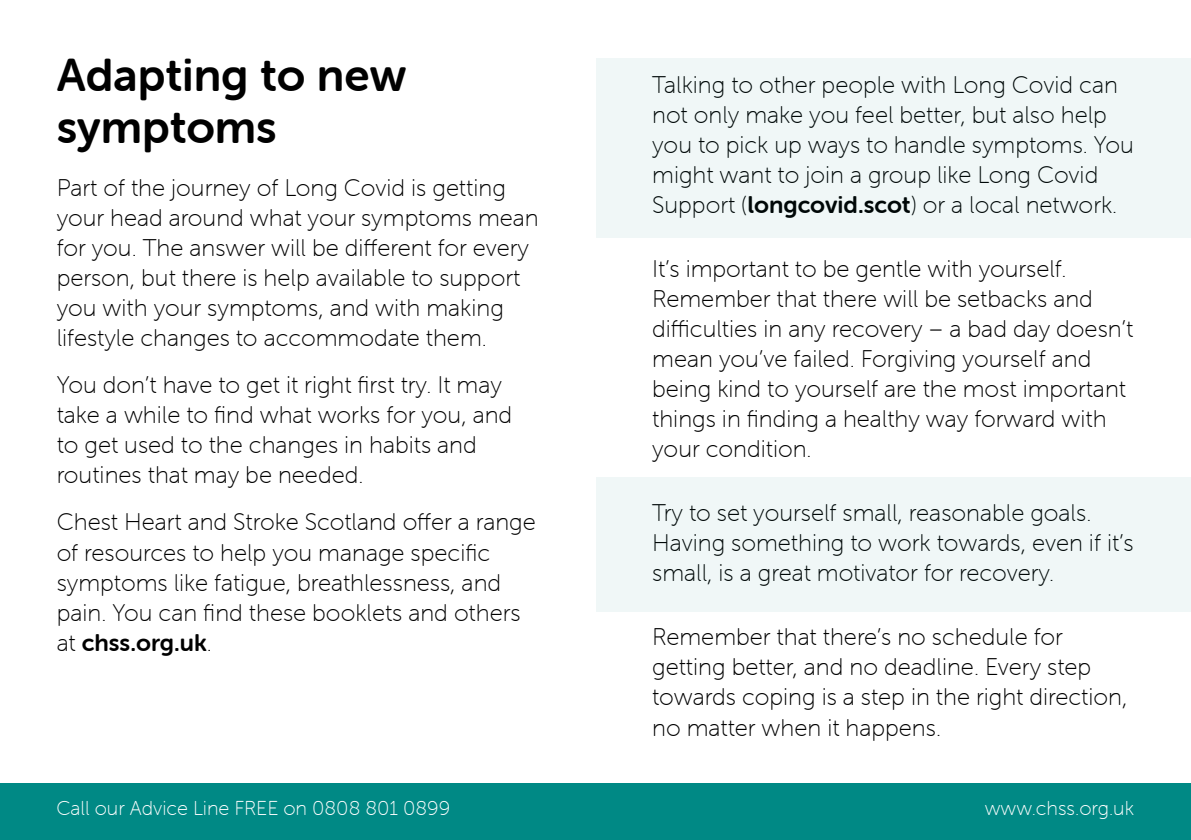
<style>
.page{position:relative;width:1191px;height:840px;background:#fff}
.page>*{position:absolute;margin:0;border:0;box-sizing:border-box;transform-origin:0 0}
.t1{font:46px/52px "Museo Sans Rounded 700";color:#000}
.t2{font:24px/30px "Museo Sans Rounded 100";color:#000}
.t3{font:24px "Museo Sans Rounded 700";color:#000}
.t4{font:20px "Museo Sans Rounded 100";color:#fff}
.s1{font-family:"Museo Sans Rounded 100"}
.s2{font-family:"Museo Sans Rounded 700"}
</style>
<div class="page">
<div style="left:578px;top:782px;width:613px;height:57px;background:#008985"></div>
<div style="left:0;top:782px;width:612px;height:57px;background:#008985"></div>
<div style="left:596px;top:58px;width:595px;height:179px;background:#f0f7f7"></div>
<div style="left:596px;top:477px;width:595px;height:134px;background:#f0f7f7"></div>
<h1 class="t1" style="left:57px;top:49px;width:351px">Adapting to new symptoms</h1>
<p class="t2" style="left:57px;top:173px;width:483px">Part of the journey of Long Covid is getting your head around what your symptoms mean for you. The answer will be different for every person, but there is help available to support you with your symptoms, and with making lifestyle changes to accommodate them.</p>
<p class="t2" style="left:57px;top:370px;width:457px">You don’t have to get it right first try. It may take a while to find what works for you, and to get used to the changes in habits and routines that may be needed.</p>
<p class="t2" style="left:57px;top:507px;width:481px">Chest Heart and Stroke Scotland offer a range of resources to help you manage specific symptoms like fatigue, breathlessness, and pain. You can find these booklets and others</p>
<p class="t3" style="left:57px;top:628px;width:157px"><span class="s1">at</span> chss.org.uk<span class="s1">.</span></p>
<p class="t2" style="left:652px;top:70px;width:483px">Talking to other people with Long Covid can not only make you feel better, but also help you to pick up ways to handle symptoms. You might want to join a group like Long Covid Support (<span class="s2">longcovid.scot</span>) or a local network.</p>
<p class="t2" style="left:652px;top:254px;width:482px">It’s important to be gentle with yourself.<br>Remember that there will be setbacks and difficulties in any recovery – a bad day doesn’t mean you’ve failed. Forgiving yourself and being kind to yourself are the most important things in finding a healthy way forward with your condition.</p>
<p class="t2" style="left:652px;top:498px;width:483px">Try to set yourself small, reasonable goals.<br>Having something to work towards, even if it’s small, is a great motivator for recovery.</p>
<p class="t2" style="left:652px;top:622px;width:477px">Remember that there’s no schedule for getting better, and no deadline. Every step towards coping is a step in the right direction, no matter when it happens.</p>
<p class="t4" style="left:56px;top:797px;width:395px">Call our Advice Line FREE on 0808 801 0899</p>
<p class="t4" style="left:51px;top:799px;width:343px">Call our Advice Line FREE on 0808 801</p>
<p class="t4" style="left:984px;top:797px;width:151px">www.chss.org.uk</p>
</div>
